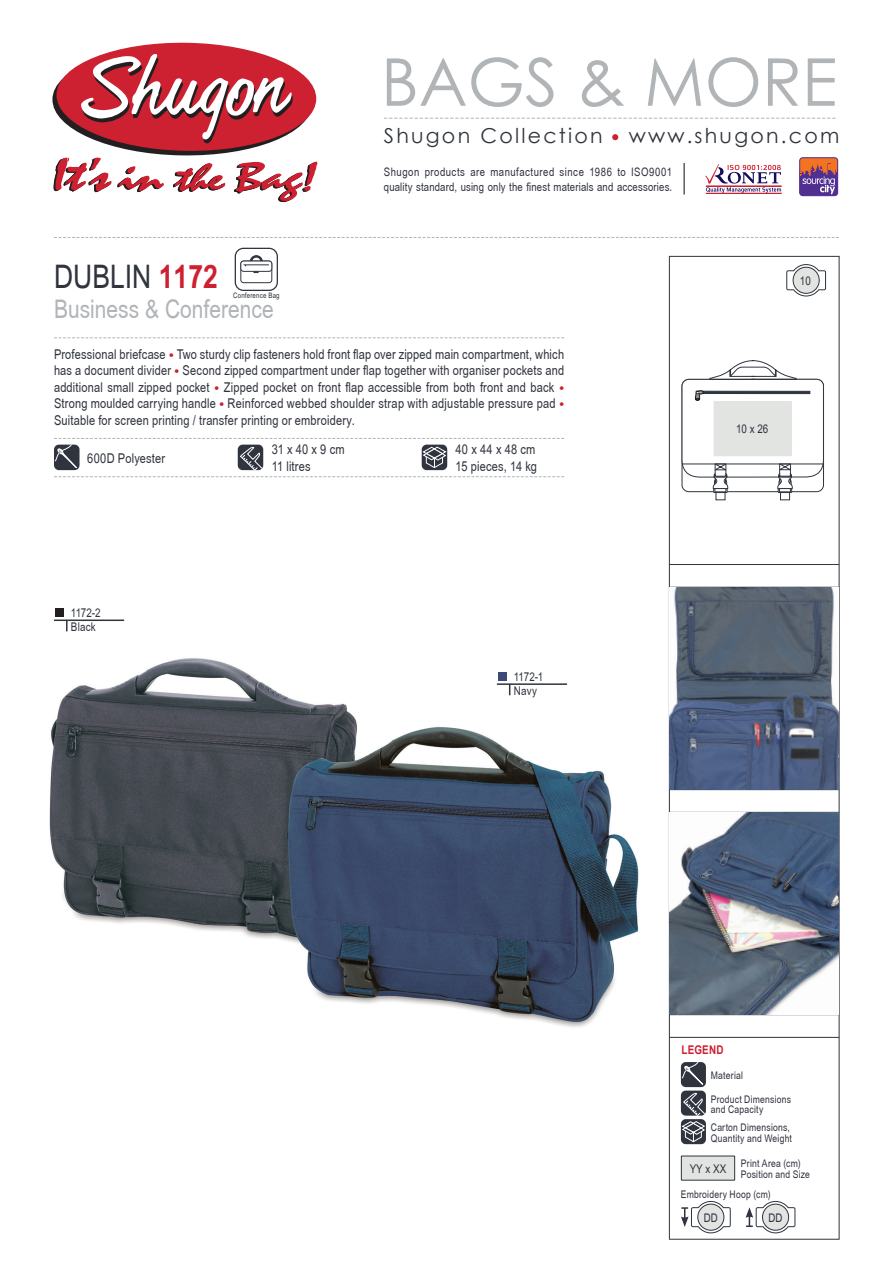
<style>
.page{position:relative;width:893px;height:1263px;background:#fff}
.page>*{position:absolute;margin:0;border:0;box-sizing:border-box;transform-origin:0 0}
.t1{font:65.85px "Century Gothic";color:#b1b5b7}
.t2{font:32.4px "Arial Narrow Sec";color:#30343e}
.t3{font:25.65px "Arial Narrow Sec";color:#b1b5b7}
.t4{font:20.55px "Century Gothic";letter-spacing:.11em;color:#30343e}
.t5{font:18px "Arial Narrow Sec";color:#cd2030}
.t6{font:13.5px/16.2px "Arial Narrow Sec";letter-spacing:.015em;color:#30343e}
.t7{font:12px/14.4px "Arial Narrow Sec";letter-spacing:.01em;color:#30343e}
.t8{font:700 12px "Arial Narrow Sec";letter-spacing:.015em;color:#cd2030}
.t9{font:11.85px "Arial Narrow Sec";color:#30343e}
.t10{font:11.7px/14.7px "Arial Narrow Sec";letter-spacing:.02em;color:#30343e}
.t11{font:11.7px "Arial Narrow Sec";letter-spacing:.04em;color:#30343e}
.t12{font:11.7px "Arial Narrow Sec";letter-spacing:.045em;color:#30343e}
.t13{font:10.5px/10.5px "Arial Narrow Sec";letter-spacing:.02em;color:#30343e}
.t14{font:7.5px "Arial Narrow Sec";letter-spacing:.025em;color:#30343e}
.s1{font-weight:700;color:#cd2030}
</style>
<div class="page">
<svg style="left:54px;top:237px;width:785px;height:1px"></svg>
<hr style="left:669px;top:256px;width:170px;height:1px;background:#30343e">
<hr style="left:669px;top:1239px;width:170px;height:1px;background:#30343e">
<hr style="left:669px;top:564px;width:170px;height:1px;background:#30343e">
<hr style="left:669px;top:587px;width:170px;height:1px;background:#30343e">
<hr style="left:669px;top:789px;width:170px;height:1px;background:#30343e">
<hr style="left:669px;top:812px;width:170px;height:1px;background:#30343e">
<hr style="left:669px;top:256px;width:1px;height:983px;background:#30343e">
<hr style="left:839px;top:256px;width:1px;height:983px;background:#30343e">
<img style="left:670px;top:588px;width:169px;height:201px">
<hr style="left:669px;top:1014px;width:170px;height:1px;background:#30343e">
<hr style="left:669px;top:1037px;width:170px;height:1px;background:#30343e">
<img style="left:670px;top:813px;width:169px;height:201px">
<svg style="left:612px;top:134px;width:6px;height:6px"></svg>
<svg style="left:52px;top:42px;width:265px;height:160px"></svg>
<hr style="left:683px;top:163px;width:2px;height:32px;background:#30343e">
<svg style="left:384px;top:118px;width:452px;height:1px"></svg>
<div style="left:799px;top:157px;width:40px;height:40px;border:2px solid #fff;border-radius:3px"></div>
<div style="left:800px;top:158px;width:38px;height:38px;background:#f47321;border-radius:3px"></div>
<div style="left:799px;top:157px;width:39px;height:39px;border:1px solid #502e92;border-radius:3px"></div>
<svg style="left:799px;top:163px;width:39px;height:33px"></svg>
<div style="left:706px;top:193px;width:75px;height:1px;border:1px solid #cd2030"></div>
<svg style="left:705px;top:164px;width:76px;height:29px"></svg>
<svg style="left:786px;top:264px;width:40px;height:33px"></svg>
<div style="left:793px;top:267px;width:26px;height:26px;background:#e2e4e2;border-radius:50%"></div>
<div style="left:793px;top:267px;width:27px;height:27px;border:1px solid #30343e;border-radius:50%"></div>
<div style="left:235px;top:248px;width:43px;height:43px;border:1px solid #30343e;border-radius:8px"></div>
<div style="left:240px;top:261px;width:32px;height:22px;border:1px solid #30343e;border-radius:3px"></div>
<div style="left:240px;top:261px;width:32px;height:11px;border:1px solid #30343e;border-radius:3px"></div>
<svg style="left:244px;top:255px;width:25px;height:18px"></svg>
<img style="left:49px;top:658px;width:590px;height:369px">
<hr style="left:54px;top:619px;width:70px;height:2px;background:#30343e">
<svg style="left:66px;top:621px;width:2px;height:10px"></svg>
<div style="left:55px;top:608px;width:9px;height:9px;background:#231f20"></div>
<hr style="left:497px;top:683px;width:70px;height:2px;background:#30343e">
<div style="left:498px;top:672px;width:8px;height:8px;background:#3c4a78"></div>
<div style="left:422px;top:445px;width:25px;height:25px;background:#30343e;border-radius:5px"></div>
<svg style="left:422px;top:446px;width:25px;height:23px"></svg>
<div style="left:238px;top:445px;width:25px;height:25px;background:#30343e;border-radius:5px"></div>
<svg style="left:240px;top:446px;width:23px;height:24px"></svg>
<svg style="left:54px;top:445px;width:26px;height:25px"></svg>
<svg style="left:54px;top:337px;width:510px;height:1px"></svg>
<svg style="left:54px;top:476px;width:510px;height:1px"></svg>
<svg style="left:54px;top:438px;width:510px;height:1px"></svg>
<div style="left:778px;top:488px;width:14px;height:5px;border:1px solid #30343e"></div>
<div style="left:779px;top:488px;width:12px;height:4px;border:1px solid #30343e"></div>
<div style="left:780px;top:492px;width:10px;height:8px;background:#fff;border:1px solid #30343e"></div>
<div style="left:713px;top:488px;width:14px;height:5px;border:1px solid #30343e"></div>
<div style="left:714px;top:488px;width:12px;height:4px;border:1px solid #30343e"></div>
<div style="left:716px;top:492px;width:9px;height:8px;background:#fff;border:1px solid #30343e"></div>
<svg style="left:681px;top:360px;width:143px;height:129px"></svg>
<div style="left:681px;top:1119px;width:25px;height:25px;background:#30343e;border-radius:5px"></div>
<svg style="left:681px;top:1062px;width:25px;height:81px"></svg>
<div style="left:681px;top:1156px;width:54px;height:24px;background:#e2e4e2"></div>
<div style="left:681px;top:1155px;width:54px;height:25px;border:1px solid #30343e"></div>
<svg style="left:746px;top:1201px;width:50px;height:32px"></svg>
<svg style="left:681px;top:1201px;width:50px;height:32px"></svg>
<h1 class="t1" style="left:381px;top:36px;width:458px">BAGS &amp; MORE</h1>
<h3 class="t4" style="left:384px;top:121px;width:88px">Shugon</h3>
<h3 class="t4" style="left:480px;top:121px;width:124px">Collection</h3>
<h3 class="t4" style="left:629px;top:121px;width:212px">www.shugon.com</h3>
<h2 class="t2" style="left:54px;top:258px;width:165px">DUBLIN <span class="s1">1172</span></h2>
<h3 class="t3" style="left:54px;top:294px;width:221px">Business &amp; Conference</h3>
<p class="t14" style="left:233px;top:291px;width:48px">Conference Bag</p>
<p class="t10" style="left:384px;top:165px;width:290px">Shugon<br>quality standard, using only the finest materials and accessories.</p>
<p class="t12" style="left:631px;top:165px;width:43px">ISO9001</p>
<p class="t11" style="left:490px;top:165px;width:65px">manufactured</p>
<p class="t10" style="left:589px;top:165px;width:24px">1986</p>
<p class="t11" style="left:425px;top:165px;width:42px">products</p>
<p class="t10" style="left:560px;top:165px;width:26px">since</p>
<p class="t10" style="left:617px;top:165px;width:10px">to</p>
<p class="t10" style="left:470px;top:165px;width:16px">are</p>
<p class="t6" style="left:177px;top:346px;width:389px">Two sturdy clip fasteners hold front flap over zipped main compartment, which</p>
<p class="t6" style="left:54px;top:346px;width:113px">Professional briefcase</p>
<h3 class="t5" style="left:169px;top:345px;width:7px">•</h3>
<p class="t6" style="left:183px;top:363px;width:383px">Second zipped compartment under flap together with organiser pockets and</p>
<p class="t6" style="left:54px;top:363px;width:119px">has a document divider</p>
<h3 class="t5" style="left:174px;top:362px;width:7px">•</h3>
<p class="t6" style="left:224px;top:379px;width:332px">Zipped pocket on front flap accessible from both front and back</p>
<p class="t6" style="left:54px;top:379px;width:157px">additional small zipped pocket</p>
<h3 class="t5" style="left:214px;top:378px;width:7px">•</h3>
<h3 class="t5" style="left:559px;top:378px;width:7px">•</h3>
<p class="t6" style="left:54px;top:396px;width:163px">Strong moulded carrying handle</p>
<p class="t6" style="left:227px;top:396px;width:330px">Reinforced webbed shoulder strap with adjustable pressure pad</p>
<h3 class="t5" style="left:219px;top:395px;width:7px">•</h3>
<h3 class="t5" style="left:559px;top:395px;width:7px">•</h3>
<p class="t6" style="left:54px;top:412px;width:302px">Suitable for screen printing / transfer printing or embroidery.</p>
<p class="t6" style="left:87px;top:450px;width:79px">600D Polyester</p>
<p class="t7" style="left:71px;top:606px;width:31px">1172-2<br>Black</p>
<p class="t6" style="left:272px;top:442px;width:74px">31 x 40 9x cm</p>
<p class="t6" style="left:272px;top:458px;width:40px">11 litres</p>
<p class="t6" style="left:456px;top:442px;width:83px">40 x 44 x 48 cm<br>15 pieces, 14 kg</p>
<p class="t7" style="left:514px;top:670px;width:31px">1172-1<br>Navy</p>
<p class="t7" style="left:800px;top:274px;width:12px">10</p>
<p class="t7" style="left:736px;top:422px;width:34px">10 x26</p>
<p class="t8" style="left:682px;top:1043px;width:43px">LEGEND</p>
<p class="t13" style="left:711px;top:1070px;width:34px">Material</p>
<p class="t13" style="left:711px;top:1094px;width:82px">Product Dimensions and Capacity</p>
<p class="t13" style="left:711px;top:1122px;width:83px">Carton Dimensions,<br>Quantity and Weight</p>
<p class="t13" style="left:741px;top:1158px;width:71px">Print Area (cm(<br>Position and Size</p>
<p class="t13" style="left:681px;top:1189px;width:91px">Embroidery Hoop (cm(</p>
<p class="t7" style="left:690px;top:1161px;width:38px">YYxXX</p>
<p class="t9" style="left:704px;top:1211px;width:16px">DD</p>
<p class="t9" style="left:768px;top:1211px;width:16px">DD</p>
</div>
